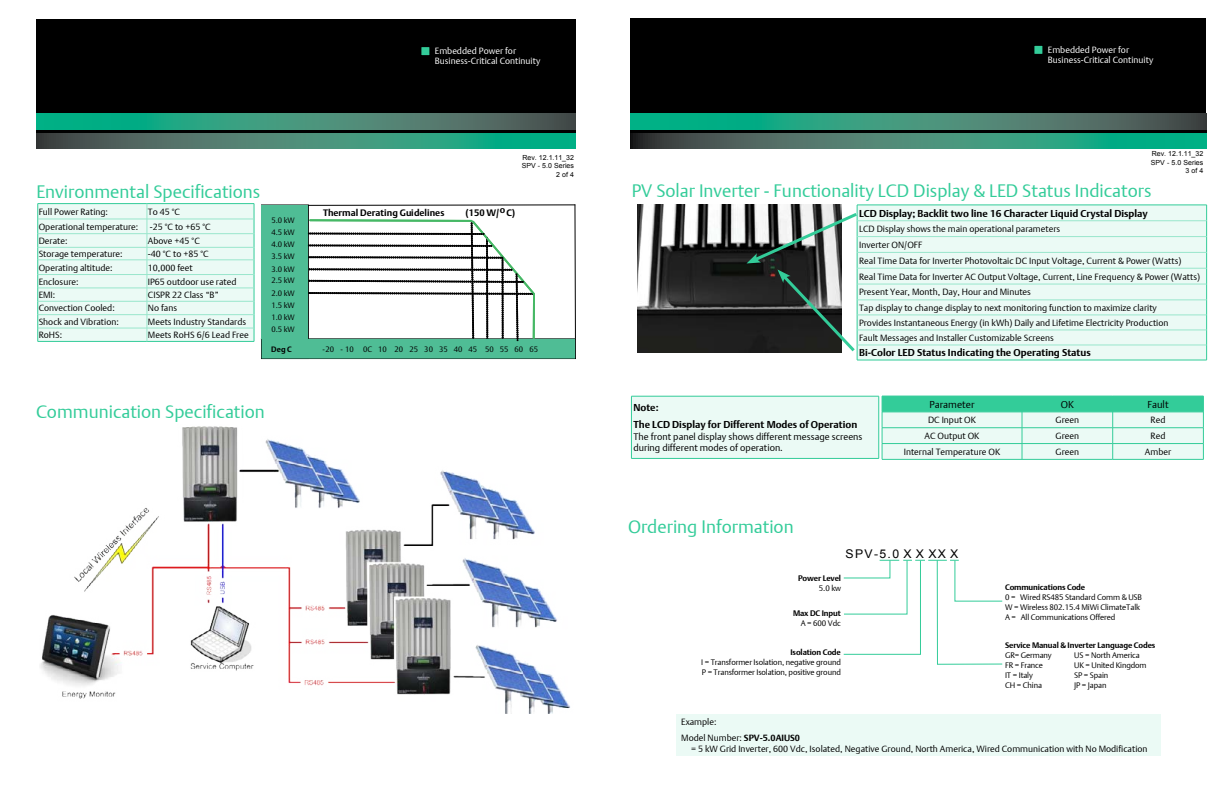
<style>
.page{position:relative;width:1224px;height:792px;background:#fff}
.page>*{position:absolute;margin:0;border:0;box-sizing:border-box;transform-origin:0 0}
.t1{font:18px "DTL Argo T Light";color:#3c9}
.t2{font:12px "Arial";color:#000}
.t3{font:700 10px/17px "DTL Argo T";color:#000}
.t4{font:10px "DTL Argo T Light";color:#000}
.t5{font:9.5px/11.4px "DTL Argo T Light";color:#000}
.t6{font:700 9.3px "DTL Argo T";color:#010101}
.t7{font:9px/15.5px "DTL Argo T Light";color:#000}
.t8{font:9px/10px "DTL Argo T Light";color:#fff}
.t9{font:8px/10px "DTL Argo T Light";letter-spacing:-.015em;color:#000}
.t10{font:700 8px "DTL Argo T";letter-spacing:-.015em;color:#000}
.t11{font:7.7px/12.1px "DTL Argo T Light";letter-spacing:.01em;color:#010101;text-align:justify}
.t12{font:700 7.7px/12.1px "Arial";letter-spacing:-.02em;color:#010101;text-align:justify}
.t13{font:700 7.7px "DTL Argo T";color:#010101}
.t14{font:7px/8.4px "Arial";color:#000;text-align:right}
.s1{font-family:"Arial";font-weight:700}
.s2{font-family:"DTL Argo T";font-weight:700}
</style>
<div class="page">
<div style="left:631px;top:18px;width:575px;height:116px;background:#000"></div>
<div style="left:1034px;top:45px;width:9px;height:9px;background:#3c9"></div>
<div style="left:1033px;top:45px;width:10px;height:10px;border:1px solid #000"></div>
<svg style="left:631px;top:129px;width:575px;height:5px"></svg>
<svg style="left:631px;top:134px;width:575px;height:14px;background:#378570"></svg>
<svg style="left:631px;top:113px;width:575px;height:16px;background:#358c75"></svg>
<hr style="left:38px;top:203px;width:109px;height:1px;background:#3c9">
<hr style="left:147px;top:203px;width:107px;height:1px;background:#3c9">
<div style="left:36px;top:19px;width:540px;height:116px;background:#000"></div>
<div style="left:421px;top:47px;width:9px;height:9px;background:#3c9"></div>
<div style="left:420px;top:46px;width:10px;height:10px;border:1px solid #000"></div>
<div style="left:36px;top:112px;width:540px;height:36px;background:linear-gradient(to right,#000,#000)"></div>
<svg style="left:36px;top:134px;width:540px;height:14px;background:#3a8872"></svg>
<svg style="left:36px;top:113px;width:540px;height:16px;background:#378d76"></svg>
<svg style="left:38px;top:204px;width:538px;height:155px"></svg>
<img style="left:40px;top:426px;width:530px;height:287px">
<div style="left:860px;top:206px;width:346px;height:154px;background:#ebfaf5"></div>
<hr style="left:857px;top:205px;width:350px;height:1px;background:#3c9">
<svg style="left:1206px;top:205px;width:1px;height:155px"></svg>
<hr style="left:857px;top:360px;width:350px;height:1px;background:#3c9">
<hr style="left:857px;top:221px;width:350px;height:1px;background:#99e6cc">
<hr style="left:857px;top:236px;width:350px;height:1px;background:#99e6cc">
<hr style="left:857px;top:252px;width:350px;height:1px;background:#99e6cc">
<hr style="left:857px;top:268px;width:350px;height:1px;background:#99e6cc">
<hr style="left:857px;top:284px;width:350px;height:1px;background:#99e6cc">
<hr style="left:857px;top:300px;width:350px;height:1px;background:#99e6cc">
<hr style="left:857px;top:315px;width:350px;height:1px;background:#99e6cc">
<hr style="left:857px;top:330px;width:350px;height:1px;background:#99e6cc">
<hr style="left:857px;top:345px;width:350px;height:1px;background:#99e6cc">
<img style="left:637px;top:204px;width:204px;height:148px">
<svg style="left:746px;top:205px;width:114px;height:155px"></svg>
<div style="left:631px;top:396px;width:248px;height:62px;background:#ebfaf5"></div>
<hr style="left:631px;top:396px;width:248px;height:1px;background:#3c9">
<hr style="left:631px;top:396px;width:1px;height:62px;background:#3c9">
<hr style="left:879px;top:396px;width:1px;height:62px;background:#3c9">
<hr style="left:631px;top:458px;width:248px;height:1px;background:#3c9">
<svg style="left:882px;top:396px;width:322px;height:63px;background:#b3ecd9"></svg>
<hr style="left:882px;top:459px;width:140px;height:1px;background:#3c9">
<hr style="left:1022px;top:459px;width:91px;height:1px;background:#3c9">
<hr style="left:1113px;top:459px;width:90px;height:1px;background:#3c9">
<div style="left:676px;top:715px;width:484px;height:41px;background:#ebfaf5"></div>
<svg style="left:843px;top:559px;width:160px;height:106px"></svg>
<p class="t8" style="left:435px;top:46px;width:107px">Embedded Power for<br>Business-Critical Continuity</p>
<p class="t8" style="left:1048px;top:45px;width:107px">Embedded Power for<br>Business-Critical Continuity</p>
<p class="t14" style="left:522px;top:153px;width:54px">Rev. 12.1.11_32<br>SPV - 5.0 Series<br>2 of 4</p>
<p class="t14" style="left:1151px;top:150px;width:54px">Rev. 12.1.11_32<br>SPV - 5.0 Series<br>3 of 4</p>
<h1 class="t1" style="left:36px;top:180px;width:226px">Environmental Specifications</h1>
<p class="t7" style="left:39px;top:204px;width:71px">Full Power Rating:</p>
<p class="t7" style="left:148px;top:204px;width:34px">To 45 °C</p>
<p class="t7" style="left:39px;top:219px;width:101px">Operational temperature:</p>
<p class="t7" style="left:150px;top:219px;width:62px">-25 °C to +65 °C</p>
<p class="t7" style="left:39px;top:233px;width:30px">Derate:</p>
<p class="t7" style="left:148px;top:233px;width:53px">Above +45 °C</p>
<p class="t7" style="left:39px;top:246px;width:85px">Storage temperature:</p>
<p class="t7" style="left:148px;top:246px;width:62px">-40 °C to +85 °C</p>
<p class="t7" style="left:39px;top:260px;width:75px">Operating altitude:</p>
<p class="t7" style="left:148px;top:260px;width:46px">10,000 feet</p>
<p class="t7" style="left:39px;top:274px;width:41px">Enclosure:</p>
<p class="t7" style="left:148px;top:274px;width:90px">IP65 outdoor use rated</p>
<p class="t7" style="left:39px;top:287px;width:18px">EMI:</p>
<p class="t7" style="left:148px;top:287px;width:72px">CISPR 22 Class “B”</p>
<p class="t7" style="left:39px;top:300px;width:78px">Convection Cooled:</p>
<p class="t7" style="left:148px;top:300px;width:31px">No fans</p>
<p class="t7" style="left:39px;top:314px;width:82px">Shock and Vibration:</p>
<p class="t7" style="left:148px;top:314px;width:100px">Meets Industry Standards</p>
<p class="t7" style="left:39px;top:327px;width:25px">RoHS:</p>
<p class="t7" style="left:148px;top:327px;width:102px">Meets RoHS 6/6 Lead Free</p>
<p class="t11" style="left:272px;top:214px;width:25px">5.0 kW 4.5 kW 4.0 kW 3.5 kW 3.0 kW 2.5 kW 2.0 kW 1.5 kW 1.0 kW 0.5 kW</p>
<p class="t12" style="left:282px;top:215px;width:12px">kw kw kw kw kw kw kw kw kw kw</p>
<p class="t6" style="left:323px;top:207px;width:123px">Thermal Derating Guidelines</p>
<p class="t6" style="left:465px;top:207px;width:51px">(150 W/oC)</p>
<p class="t12" style="left:288px;top:343px;width:7px">C</p>
<p class="t11" style="left:321px;top:343px;width:219px"><span class="s1">-</span>-20 - 10 0C 10 20 25 30 35 40 45 50 55 60 65</p>
<p class="t12" style="left:394px;top:343px;width:10px">20</p>
<p class="t12" style="left:484px;top:343px;width:10px">50</p>
<p class="t13" style="left:271px;top:344px;width:22px">Deg C</p>
<h1 class="t1" style="left:632px;top:180px;width:521px">PV Solar Inverter - Functionality LCD Display &amp; LED Status Indicators</h1>
<p class="t3" style="left:859px;top:205px;width:290px">LCD Display; Backlit two line 16 Character Liquid Crystal Display</p>
<p class="t7" style="left:859px;top:221px;width:343px">LCD Display shows the main operational parameters<br>Inverter ON/OFF<br>Real Time Data for Inverter Photovoltaic DC Input Voltage, Current &amp; Power (Watts)<br>Real Time Data for Inverter AC Output Voltage, Current, Line Frequency &amp; Power (Watts)<br>Present Year, Month, Day, Hour and Minutes<br>Tap display to change display to next monitoring function to maximize clarity<br>Provides Instantaneous Energy (in kWh) Daily and Lifetime Electricity Production<br>Fault Messages and Installer Customizable Screens</p>
<p class="t3" style="left:859px;top:344px;width:233px">Bi-Color LED Status Indicating the Operating Status</p>
<h1 class="t1" style="left:36px;top:401px;width:230px">Communication Specification</h1>
<p class="t3" style="left:633px;top:399px;width:225px">Note:<br>The LCD Display for Different Modes of Operation</p>
<p class="t5" style="left:633px;top:431px;width:231px">The front panel display shows different message screens during different modes of operation.</p>
<p class="t4" style="left:930px;top:398px;width:46px">Parameter</p>
<p class="t4" style="left:1061px;top:398px;width:15px">OK</p>
<p class="t4" style="left:1147px;top:398px;width:23px">Fault</p>
<p class="t7" style="left:928px;top:412px;width:50px">DC Input OK</p>
<p class="t7" style="left:1056px;top:412px;width:25px">Green</p>
<p class="t7" style="left:1151px;top:412px;width:16px">Red</p>
<p class="t7" style="left:925px;top:428px;width:56px">AC Output OK</p>
<p class="t7" style="left:1056px;top:428px;width:25px">Green</p>
<p class="t7" style="left:1151px;top:428px;width:16px">Red</p>
<p class="t7" style="left:904px;top:444px;width:98px">Internal Temperature OK</p>
<p class="t7" style="left:1056px;top:444px;width:25px">Green</p>
<p class="t7" style="left:1145px;top:444px;width:28px">Amber</p>
<h1 class="t1" style="left:628px;top:516px;width:167px">Ordering Information</h1>
<h2 class="t2" style="left:846px;top:546px;width:114px">SPV-5.0 X X XX X</h2>
<p class="t10" style="left:798px;top:574px;width:44px">Power Level</p>
<p class="t9" style="left:819px;top:583px;width:24px">5.0 kw</p>
<p class="t10" style="left:793px;top:608px;width:49px">Max DC Input</p>
<p class="t9" style="left:801px;top:618px;width:42px">A = 600 Vdc</p>
<p class="t10" style="left:1005px;top:582px;width:82px">Communications Code</p>
<p class="t9" style="left:1005px;top:592px;width:138px">0 = Wired RS485 Standard Comm &amp; USB<br>W = Wireless 802.15.4 MiWi ClimateTalk<br>A = All Communications Offered</p>
<p class="t10" style="left:791px;top:647px;width:52px">Isolation Code</p>
<p class="t9" style="left:701px;top:657px;width:141px">I = Transformer Isolation, negative ground<br>P = Transformer Isolation, positive ground</p>
<p class="t10" style="left:1005px;top:640px;width:152px">Service Manual &amp; Inverter Language Codes</p>
<p class="t9" style="left:1005px;top:650px;width:48px">GR= Germany</p>
<p class="t9" style="left:1074px;top:650px;width:67px">US = North America</p>
<p class="t9" style="left:1005px;top:660px;width:39px">FR = France</p>
<p class="t9" style="left:1074px;top:660px;width:74px">UK = United Kingdom</p>
<p class="t9" style="left:1005px;top:670px;width:29px">IT = Italy</p>
<p class="t9" style="left:1074px;top:670px;width:36px">SP = Spain</p>
<p class="t9" style="left:1005px;top:680px;width:38px">CH = China</p>
<p class="t9" style="left:1074px;top:680px;width:34px">JP = Japan</p>
<p class="t7" style="left:681px;top:714px;width:120px;line-height:16px">Example:<br>Model Number: <span class="s2">SPV-5.0AIUS0</span></p>
<p class="t7" style="left:691px;top:741px;width:458px">= 5 kW Grid Inverter, 600 Vdc, Isolated, Negative Ground, North America, Wired Communication with No Modification</p>
</div>
